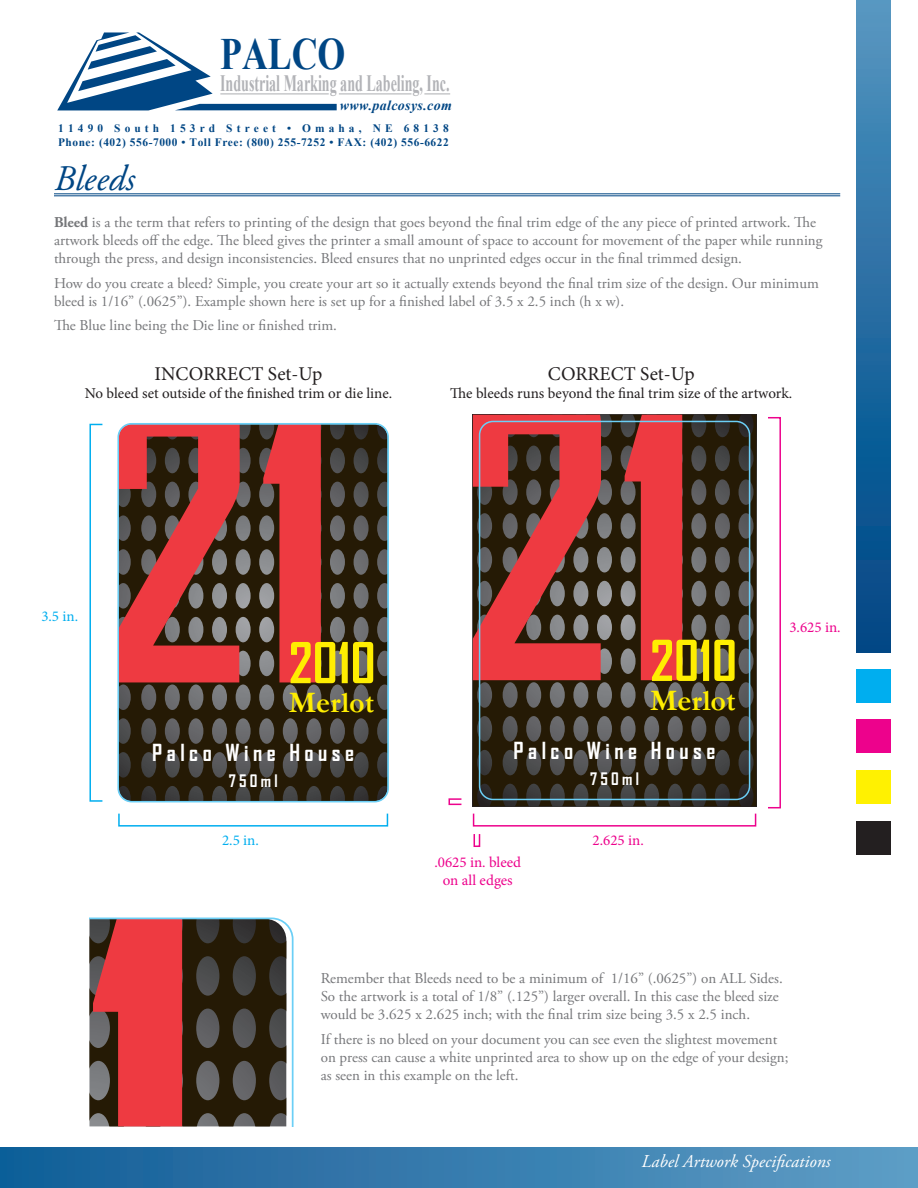
<style>
.page{position:relative;width:918px;height:1188px;background:#fff}
.page>*{position:absolute;margin:0;border:0;box-sizing:border-box;transform-origin:0 0}
.t1{font:700 54px "Agency FB";color:#ffee01}
.t2{font:700 44.85px "Times New Roman";color:#004684;scale:.8 1}
.t3{font:italic 36px "Adobe Garamond Pro";color:#004684}
.t4{font:700 30px "Garamond";color:#ffee01}
.t5{font:700 23.4px "Times New Roman";color:#b2b3b7;scale:.6 1}
.t6{font:700 22.5px "Agency FB";letter-spacing:.2em;color:#fff}
.t7{font:19.5px "Minion Pro";color:#231f20}
.t8{font:italic 18px "Adobe Garamond Pro";color:#fff}
.t9{font:700 16.5px "Agency FB";letter-spacing:.2em;color:#fff}
.t10{font:15px/18px "Adobe Garamond Pro";color:#757679}
.t11{font:15px "Minion Pro";color:#231f20}
.t12{font:15px/18px "Minion Pro";color:#ed028c;text-align:center}
.t13{font:15px "Minion Pro";color:#00aeef}
.t14{font:italic 700 13.95px "Times New Roman";letter-spacing:.025em;color:#004684}
.t15{font:700 11.4px/13.6px "Times New Roman";letter-spacing:.05em;color:#004684}
.s1{font-weight:700}
</style>
<div class="page">
<svg style="left:424px;top:93px;width:26px;height:1px"></svg>
<hr style="left:339px;top:93px;width:72px;height:1px;background:#b2b3b7">
<svg style="left:57px;top:32px;width:280px;height:78px"></svg>
<div style="left:856px;top:0;width:35px;height:652px;background:linear-gradient(to bottom,#5295c0,#004484)"></div>
<div style="left:856px;top:669px;width:35px;height:34px;background:#00aeef"></div>
<div style="left:856px;top:770px;width:35px;height:34px;background:#fff101"></div>
<div style="left:856px;top:720px;width:35px;height:33px;background:#ed028c"></div>
<div style="left:856px;top:821px;width:35px;height:34px;background:#231f20"></div>
<div style="left:0;top:1148px;width:918px;height:40px;background:linear-gradient(to right,#125d97,#5e9dc5)"></div>
<hr style="left:54px;top:193px;width:786px;height:1px;background:#004684">
<hr style="left:54px;top:195px;width:786px;height:1px;background:#004684">
<svg style="left:89px;top:918px;width:205px;height:208px;background:#7e3c38"></svg>
<svg style="left:473px;top:415px;width:283px;height:391px;background:#3a3427"></svg>
<svg style="left:473px;top:415px;width:128px;height:265px;background:#9b3937"></svg>
<svg style="left:625px;top:415px;width:57px;height:265px;background:#c33e40"></svg>
<div style="left:479px;top:421px;width:271px;height:379px;border:2px solid #6bcff6;border-radius:14px"></div>
<svg style="left:120px;top:425px;width:267px;height:377px;background:#6e3730"></svg>
<div style="left:117px;top:423px;width:272px;height:379px;border:2px solid #6bcff6;border-radius:14px"></div>
<div style="left:118px;top:813px;width:270px;height:14px;border:2px solid #00aeef"></div>
<div style="left:473px;top:813px;width:283px;height:14px;border:2px solid #ed028c"></div>
<div style="left:474px;top:833px;width:6px;height:14px;border:2px solid #ed028c"></div>
<div style="left:449px;top:798px;width:13px;height:7px;border:2px solid #ed028c"></div>
<div style="left:89px;top:424px;width:14px;height:378px;border:2px solid #00aeef"></div>
<div style="left:767px;top:417px;width:14px;height:391px;border:2px solid #ed028c"></div>
<h2 class="t2" style="left:220px;top:23px;width:158px">PALCO</h2>
<h3 class="t5" style="left:220px;top:67px;width:384px">Industrial Marking and Labeling, Inc.</h3>
<p class="t15" style="left:58px;top:121px;width:392px">11490 South 153rd Street • Omaha, NE 68138<br>Phone: (402) 556-7000 • Toll Free: (800) 255-7252 • FAX: (402) 556-6622</p>
<p class="t14" style="left:340px;top:96px;width:114px">www.palcosys.com</p>
<h3 class="t3" style="left:54px;top:157px;width:82px">Bleeds</h3>
<p class="t10" style="left:54px;top:214px;width:770px"><span class="s1">Bleed</span> is a the term that refers to printing of the design that goes beyond the final trim edge of the any piece of printed artwork. The artwork bleeds off the edge. The bleed gives the printer a small amount of space to account for movement of the paper while running through the press, and design inconsistencies. Bleed ensures that no unprinted edges occur in the final trimmed design.</p>
<p class="t10" style="left:54px;top:274px;width:766px">How do you create a bleed? Simple, you create your art so it actually extends beyond the final trim size of the design. Our minimum bleed is 1/16” (.0625”). Example shown here is set up for a finished label of 3.5 x 2.5 inch (h x w).</p>
<p class="t10" style="left:54px;top:317px;width:285px">The Blue line being the Die line or finished trim.</p>
<h3 class="t7" style="left:155px;top:361px;width:169px">INCORRECT Set-Up</h3>
<p class="t11" style="left:85px;top:383px;width:309px">No bleed set outside of the finished trim or die line.</p>
<h3 class="t7" style="left:548px;top:361px;width:148px">CORRECT Set-Up</h3>
<p class="t11" style="left:450px;top:383px;width:343px">The bleeds runs beyond the final trim size of the artwork.</p>
<p class="t13" style="left:41px;top:607px;width:38px">3.5 in.</p>
<h1 class="t1" style="left:289px;top:629px;width:88px">2010</h1>
<h3 class="t4" style="left:289px;top:685px;width:87px">Merlot</h3>
<h3 class="t6" style="left:152px;top:739px;width:203px">Palco Wine House</h3>
<p class="t9" style="left:229px;top:771px;width:51px">750ml</p>
<p class="t13" style="left:222px;top:830px;width:38px">2.5 in.</p>
<h1 class="t1" style="left:650px;top:627px;width:88px">2010</h1>
<h3 class="t4" style="left:650px;top:682px;width:87px">Merlot</h3>
<h3 class="t6" style="left:514px;top:736px;width:203px">Palco Wine House</h3>
<p class="t9" style="left:590px;top:769px;width:51px">750ml</p>
<p class="t12" style="left:434px;top:853px;width:88px">.0625 in. bleed on all edges</p>
<p class="t12" style="left:593px;top:831px;width:53px">2.625 in.</p>
<p class="t12" style="left:789px;top:619px;width:53px">3.625 in.</p>
<p class="t10" style="left:321px;top:970px;width:464px">Remember that Bleeds need to be a minimum of 1/16” (.0625”) on ALL Sides.<br>So the artwork is a total of 1/8” (.125”) larger overall. In this case the bleed size would be 3.625 x 2.625 inch; with the final trim size being 3.5 x 2.5 inch.</p>
<p class="t10" style="left:321px;top:1031px;width:469px">If there is no bleed on your document you can see even the slightest movement on press can cause a white unprinted area to show up on the edge of your design; as seen in this example on the left.</p>
<p class="t8" style="left:642px;top:1150px;width:190px">Label Artwork Specifications</p>
</div>
